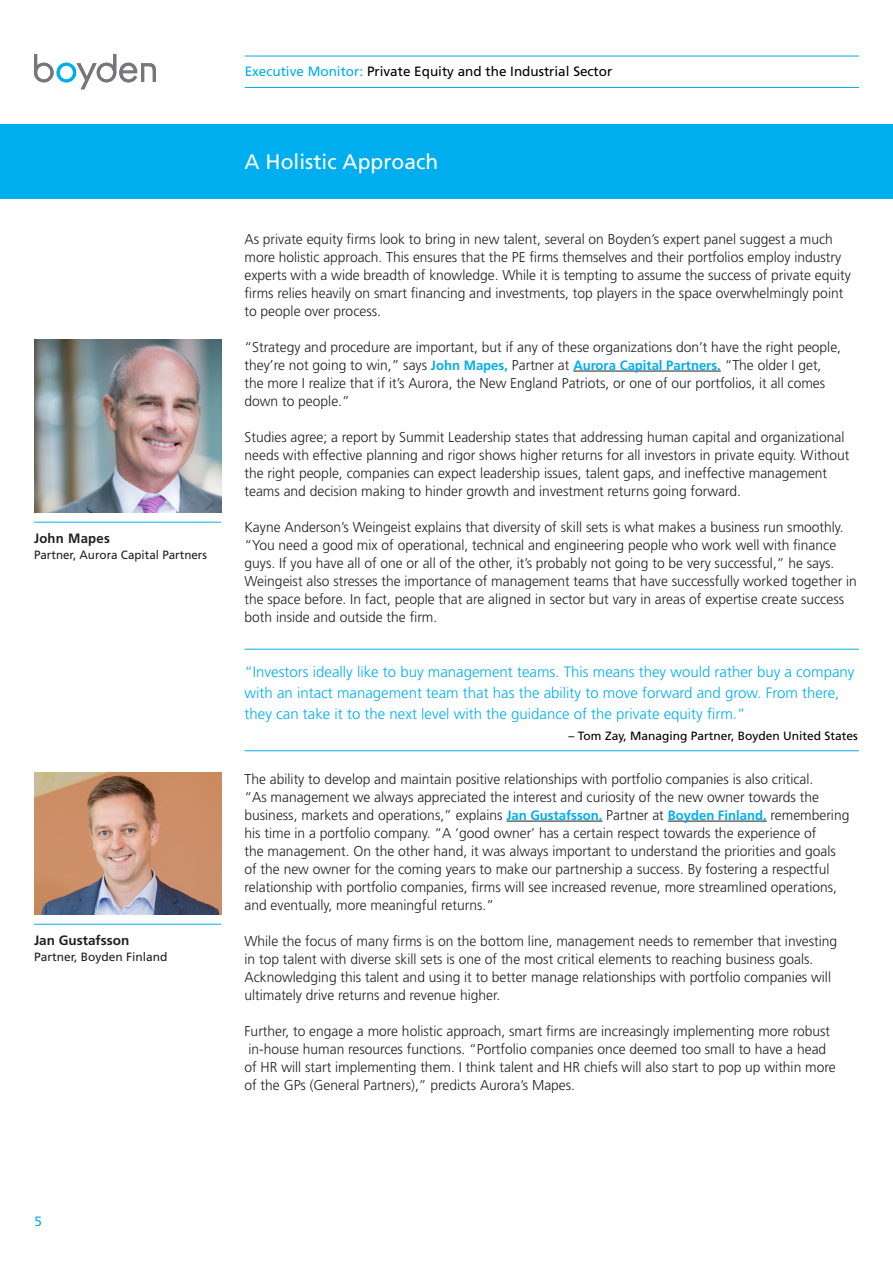
<style>
.page{position:relative;width:893px;height:1263px;background:#fff}
.page>*{position:absolute;margin:0;border:0;box-sizing:border-box;transform-origin:0 0}
.t1{font:21px "Frutiger";color:#fff}
.Body_Text{font:300 15px/21px "Frutiger";color:#00aeef}
.t2{font:300 14.25px/18px "Frutiger";color:#231f20}
.t3{font:13.5px "Frutiger";color:#000}
.Body_Text-2{font:700 13.5px "Frutiger";color:#231f20}
.Body_Text-3{font:700 13.5px "Frutiger";letter-spacing:.02em;color:#231f20}
.t4{font:13.5px "Frutiger";color:#00aeef}
.Body_Text-4{font:12px "Frutiger";color:#231f20}
.Body_Text-5{font:12px "Frutiger";color:#000}
.s1{color:#00aeef}
.s2{font-weight:700;font-size:13.5px;color:#00aeef}
</style>
<div class="page">
<svg style="left:34px;top:54px;width:122px;height:35px"></svg>
<hr style="left:573px;top:371px;width:148px;height:1px;background:#231f20">
<hr style="left:506px;top:821px;width:96px;height:1px;background:#231f20">
<hr style="left:668px;top:821px;width:99px;height:1px;background:#231f20">
<div style="left:0;top:124px;width:893px;height:74px;background:#00aeef"></div>
<hr style="left:34px;top:924px;width:187px;height:1px;background:#00aeef">
<img style="left:34px;top:772px;width:187px;height:143px">
<hr style="left:34px;top:522px;width:187px;height:1px;background:#00aeef">
<img style="left:34px;top:340px;width:187px;height:172px">
<hr style="left:244px;top:649px;width:615px;height:1px;background:#00aeef">
<hr style="left:244px;top:750px;width:615px;height:1px;background:#00aeef">
<hr style="left:245px;top:56px;width:614px;height:1px;background:#00aeef">
<hr style="left:245px;top:87px;width:614px;height:1px;background:#00aeef">
<p class="Body_Text-3" style="left:34px;top:530px;width:77px">John Mapes</p>
<p class="Body_Text-4" style="left:34px;top:548px;width:174px">Partner, Aurora Capital Partners</p>
<p class="Body_Text-2" style="left:34px;top:932px;width:97px">Jan Gustafsson</p>
<p class="Body_Text-4" style="left:34px;top:950px;width:135px">Partner, Boyden Finland</p>
<p class="t3" style="left:245px;top:64px;width:369px"><span class="s1">Executive Monitor:</span> Private Equity and the Industrial Sector</p>
<p class="t1" style="left:245px;top:150px;width:195px">A Holistic Approach</p>
<p class="t2" style="left:244px;top:230px;width:608px">As private equity firms look to bring in new talent, several on Boyden’s expert panel suggest a much more holistic approach. This ensures that the PE firms themselves and their portfolios employ industry experts with a wide breadth of knowledge. While it is tempting to assume the success of private equity firms relies heavily on smart financing and investments, top players in the space overwhelmingly point to people over process.</p>
<p class="t2" style="left:244px;top:338px;width:598px">“Strategy and procedure are important, but if any of these organizations don’t have the right people, they’re not going to win,” says <span class="s2">John Mapes,</span> Partner at <span class="s2">Aurora Capital Partners.</span> “The older I get, the more I realize that if it’s Aurora, the New England Patriots, or one of our portfolios, it all comes down to people.”</p>
<p class="t2" style="left:244px;top:428px;width:606px">Studies agree; a report by Summit Leadership states that addressing human capital and organizational needs with effective planning and rigor shows higher returns for all investors in private equity. Without the right people, companies can expect leadership issues, talent gaps, and ineffective management teams and decision making to hinder growth and investment returns going forward.</p>
<p class="t2" style="left:244px;top:518px;width:614px">Kayne Anderson’s Weingeist explains that diversity of skill sets is what makes a business run smoothly. “You need a good mix of operational, technical and engineering people who work well with finance guys. If you have all of one or all of the other, it’s probably not going to be very successful,” he says.<br>Weingeist also stresses the importance of management teams that have successfully worked together in the space before. In fact, people that are aligned in sector but vary in areas of expertise create success both inside and outside the firm.</p>
<p class="Body_Text" style="left:244px;top:661px;width:612px">“Investors ideally like to buy management teams. This means they would rather buy a company with an intact management team that has the ability to move forward and grow. From there, they can take it to the next level with the guidance of the private equity firm.”</p>
<p class="Body_Text-5" style="left:568px;top:728px;width:291px">– Tom Zay, Managing Partner, Boyden United States</p>
<p class="t2" style="left:244px;top:770px;width:606px">The ability to develop and maintain positive relationships with portfolio companies is also critical.<br>“As management we always appreciated the interest and curiosity of the new owner towards the business, markets and operations,” explains <span class="s2">Jan Gustafsson,</span> Partner at <span class="s2">Boyden Finland,</span> remembering his time in a portfolio company. “A ‘good owner’ has a certain respect towards the experience of<br>the management. On the other hand, it was always important to understand the priorities and goals of the new owner for the coming years to make our partnership a success. By fostering a respectful relationship with portfolio companies, firms will see increased revenue, more streamlined operations, and eventually, more meaningful returns.”</p>
<p class="t2" style="left:244px;top:932px;width:594px">While the focus of many firms is on the bottom line, management needs to remember that investing in top talent with diverse skill sets is one of the most critical elements to reaching business goals.<br>Acknowledging this talent and using it to better manage relationships with portfolio companies will ultimately drive returns and revenue higher.</p>
<p class="t2" style="left:244px;top:1022px;width:593px">Further, to engage a more holistic approach, smart firms are increasingly implementing more robust in-house human resources functions. “Portfolio companies once deemed too small to have a head of HR will start implementing them. I think talent and HR chiefs will also start to pop up within more of the GPs (General Partners),” predicts Aurora’s Mapes.</p>
<p class="t4" style="left:34px;top:1213px;width:9px">5</p>
</div>
